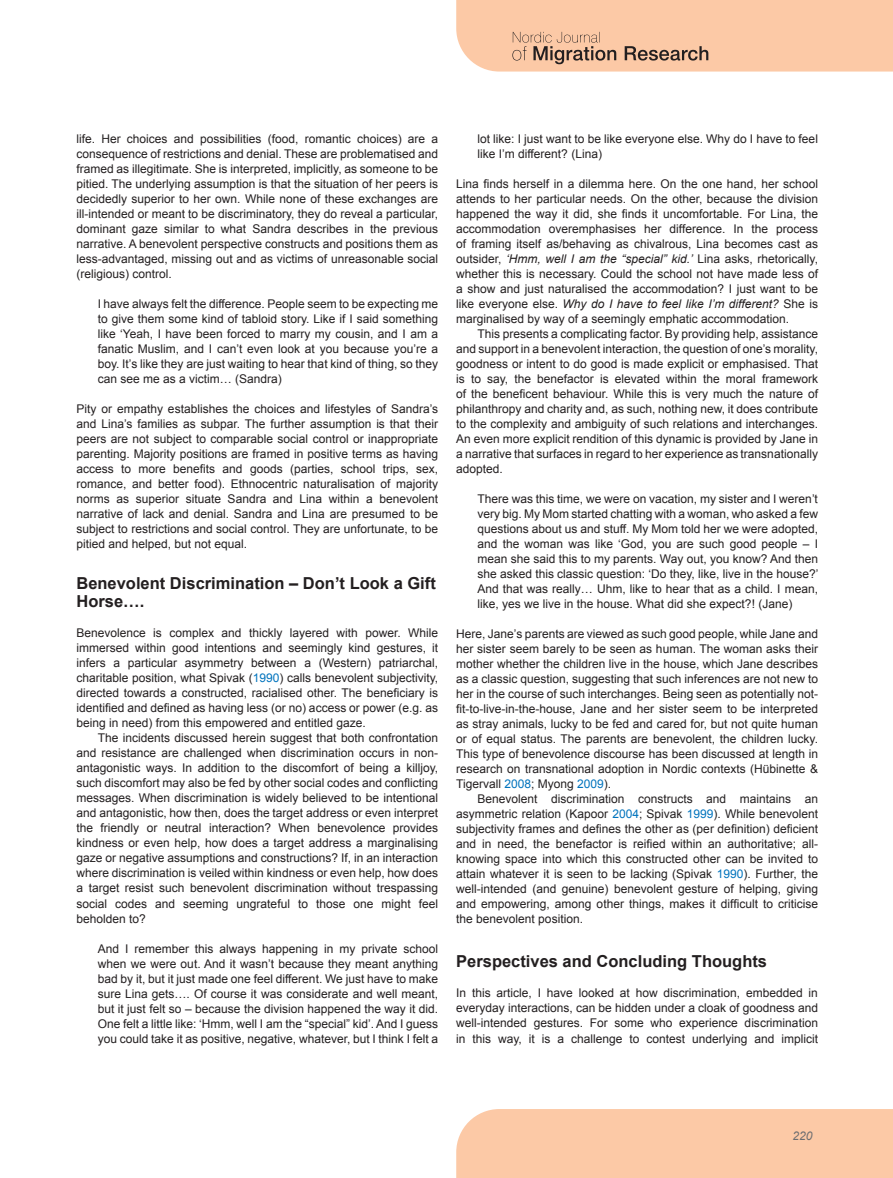
<style>
.page{position:relative;width:893px;height:1178px;background:#fff}
.page>*{position:absolute;margin:0;border:0;box-sizing:border-box;transform-origin:0 0}
.t1{font:700 16.5px/18px "Arial";color:#231f20}
.t2{font:12px/15px "Arial";color:#231f20;text-align:justify}
.t3{font:italic 12px "Arial";color:#6c6d70}
.s1{color:#0073bd}
.s2{font-style:italic}
</style>
<div class="page">
<div style="left:456px;top:1109px;width:437px;height:69px;background:#fcc9a6"></div>
<svg style="left:456px;top:0;width:437px;height:72px;background:#f4c4a3"></svg>
<p class="t2" style="left:76px;top:131px;width:363px">life. Her choices and possibilities (food, romantic choices) are a consequence of restrictions and denial. These are problematised and framed as illegitimate. She is interpreted, implicitly, as someone to be pitied. The underlying assumption is that the situation of her peers is decidedly superior to her own. While none of these exchanges are ill-intended or meant to be discriminatory, they do reveal a particular, dominant gaze similar to what Sandra describes in the previous narrative. A benevolent perspective constructs and positions them as less-advantaged, missing out and as victims of unreasonable social (religious) control.</p>
<p class="t2" style="left:98px;top:296px;width:342px">I have always felt the difference. People seem to be expecting me to give them some kind of tabloid story. Like if I said something like ‘Yeah, I have been forced to marry my cousin, and I am a fanatic Muslim, and I can’t even look at you because you’re a boy. It’s like they are just waiting to hear that kind of thing, so they can see me as a victim… (Sandra)</p>
<p class="t2" style="left:76px;top:401px;width:363px">Pity or empathy establishes the choices and lifestyles of Sandra’s and Lina’s families as subpar. The further assumption is that their peers are not subject to comparable social control or inappropriate parenting. Majority positions are framed in positive terms as having access to more benefits and goods (parties, school trips, sex, romance, and better food). Ethnocentric naturalisation of majority norms as superior situate Sandra and Lina within a benevolent narrative of lack and denial. Sandra and Lina are presumed to be subject to restrictions and social control. They are unfortunate, to be pitied and helped, but not equal.</p>
<h1 class="t1" style="left:76px;top:575px;width:361px">Benevolent Discrimination – Don’t Look a Gift<br>Horse….</h1>
<p class="t2" style="left:76px;top:626px;width:363px">Benevolence is complex and thickly layered with power. While immersed within good intentions and seemingly kind gestures, it infers a particular asymmetry between a (Western) patriarchal, charitable position, what Spivak (<span class="s1">1990</span>) calls benevolent subjectivity, directed towards a constructed, racialised other. The beneficiary is identified and defined as having less (or no) access or power (e.g. as being in need) from this empowered and entitled gaze.</p>
<p class="t2" style="left:76px;top:731px;width:363px;text-indent:21px">The incidents discussed herein suggest that both confrontation and resistance are challenged when discrimination occurs in non&shy;antagonistic ways. In addition to the discomfort of being a killjoy, such discomfort may also be fed by other social codes and conflicting messages. When discrimination is widely believed to be intentional and antagonistic, how then, does the target address or even interpret the friendly or neutral interaction? When benevolence provides kindness or even help, how does a target address a marginalising gaze or negative assumptions and constructions? If, in an interaction where discrimination is veiled within kindness or even help, how does a target resist such benevolent discrimination without trespassing social codes and seeming ungrateful to those one might feel beholden to?</p>
<p class="t2" style="left:98px;top:941px;width:342px">And I remember this always happening in my private school when we were out. And it wasn’t because they meant anything bad by it, but it just made one feel different. We just have to make sure Lina gets…. Of course it was considerate and well meant, but it just felt so – because the division happened the way it did.<br>One felt a little like: ‘Hmm, well I am the “special” kid’. And I guess you could take it as positive, negative, whatever, but I think I felt a</p>
<p class="t2" style="left:477px;top:131px;width:342px">lot like: I just want to be like everyone else. Why do I have to feel like I’m different? (Lina)</p>
<p class="t2" style="left:456px;top:176px;width:363px">Lina finds herself in a dilemma here. On the one hand, her school attends to her particular needs. On the other, because the division happened the way it did, she finds it uncomfortable. For Lina, the accommodation overemphasises her difference. In the process of framing itself as/behaving as chivalrous, Lina becomes cast as outsider, <span class="s2">‘Hmm, well I am the “special” kid.’</span> Lina asks, rhetorically, whether this is necessary. Could the school not have made less of a show and just naturalised the accommodation? I just want to be like everyone else. <span class="s2">Why do I have to feel like I’m different?</span> She is marginalised by way of a seemingly emphatic accommodation.</p>
<p class="t2" style="left:456px;top:326px;width:363px;text-indent:21px">This presents a complicating factor. By providing help, assistance and support in a benevolent interaction, the question of one’s morality, goodness or intent to do good is made explicit or emphasised. That is to say, the benefactor is elevated within the moral framework of the beneficent behaviour. While this is very much the nature of philanthropy and charity and, as such, nothing new, it does contribute to the complexity and ambiguity of such relations and interchanges.<br>An even more explicit rendition of this dynamic is provided by Jane in a narrative that surfaces in regard to her experience as transnationally adopted.</p>
<p class="t2" style="left:477px;top:491px;width:342px">There was this time, we were on vacation, my sister and I weren’t very big. My Mom started chatting with a woman, who asked a few questions about us and stuff. My Mom told her we were adopted, and the woman was like ‘God, you are such good people – I mean she said this to my parents. Way out, you know? And then she asked this classic question: ‘Do they, like, live in the house?’ And that was really… Uhm, like to hear that as a child. I mean, like, yes we live in the house. What did she expect?! (Jane)</p>
<p class="t2" style="left:456px;top:626px;width:363px">Here, Jane’s parents are viewed as such good people, while Jane and her sister seem barely to be seen as human. The woman asks their mother whether the children live in the house, which Jane describes as a classic question, suggesting that such inferences are not new to her in the course of such interchanges. Being seen as potentially not&shy;fit-to-live-in-the-house, Jane and her sister seem to be interpreted as stray animals, lucky to be fed and cared for, but not quite human or of equal status. The parents are benevolent, the children lucky.<br>This type of benevolence discourse has been discussed at length in research on transnational adoption in Nordic contexts (Hübinette &amp; Tigervall <span class="s1">2008</span>; Myong <span class="s1">2009</span>).</p>
<p class="t2" style="left:456px;top:791px;width:363px;text-indent:21px">Benevolent discrimination constructs and maintains an asymmetric relation (Kapoor <span class="s1">2004</span>; Spivak <span class="s1">1999</span>). While benevolent subjectivity frames and defines the other as (per definition) deficient and in need, the benefactor is reified within an authoritative; all&shy;knowing space into which this constructed other can be invited to attain whatever it is seen to be lacking (Spivak <span class="s1">1990</span>). Further, the well-intended (and genuine) benevolent gesture of helping, giving and empowering, among other things, makes it difficult to criticise the benevolent position.</p>
<h1 class="t1" style="left:456px;top:953px;width:312px">Perspectives and Concluding Thoughts</h1>
<p class="t2" style="left:456px;top:986px;width:363px">In this article, I have looked at how discrimination, embedded in everyday interactions, can be hidden under a cloak of goodness and well-intended gestures. For some who experience discrimination in this way, it is a challenge to contest underlying and implicit</p>
<p class="t3" style="left:793px;top:1128px;width:22px">220</p>
</div>
